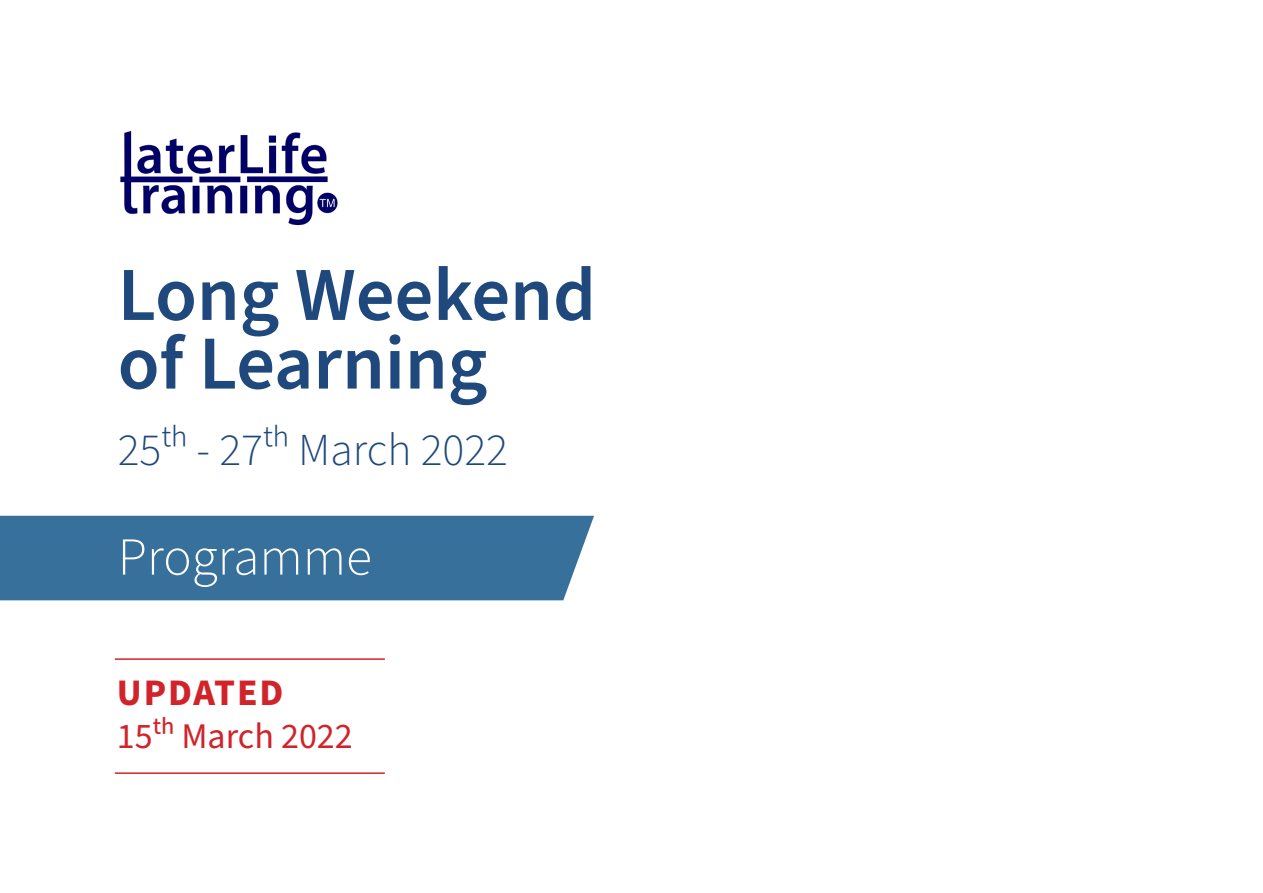
<style>
.page{position:relative;width:1263px;height:893px;background:#fff}
.page>*{position:absolute;margin:0;border:0;box-sizing:border-box;transform-origin:0 0}
.t1{font:600 76.2px/68.7px "Source Sans Pro";color:#1f497d}
.t2{font:300 53.4px "Source Sans Pro";color:#fff}
.t3{font:300 45.75px "Source Sans Pro";color:#1f497d}
.t4{font:700 37.5px "Source Sans Pro";letter-spacing:.05em;color:#d1232a}
.t5{font:36px "Source Sans Pro";color:#d1232a}
</style>
<div class="page">
<img style="left:120px;top:130px;width:218px;height:96px">
<div style="left:0;top:516px;width:594px;height:84px;background:#38709c"></div>
<hr style="left:115px;top:658px;width:270px;height:2px;background:#d1232a">
<hr style="left:115px;top:772px;width:270px;height:2px;background:#d1232a">
<p class="t1" style="left:118px;top:263px;width:480px">Long Weekend of Learning</p>
<p class="t3" style="left:118px;top:419px;width:392px">25th - 27th March 2022</p>
<p class="t2" style="left:118px;top:521px;width:256px">Programme</p>
<p class="t4" style="left:117px;top:667px;width:168px">UPDATED</p>
<p class="t5" style="left:117px;top:712px;width:237px">15th March 2022</p>
</div>
